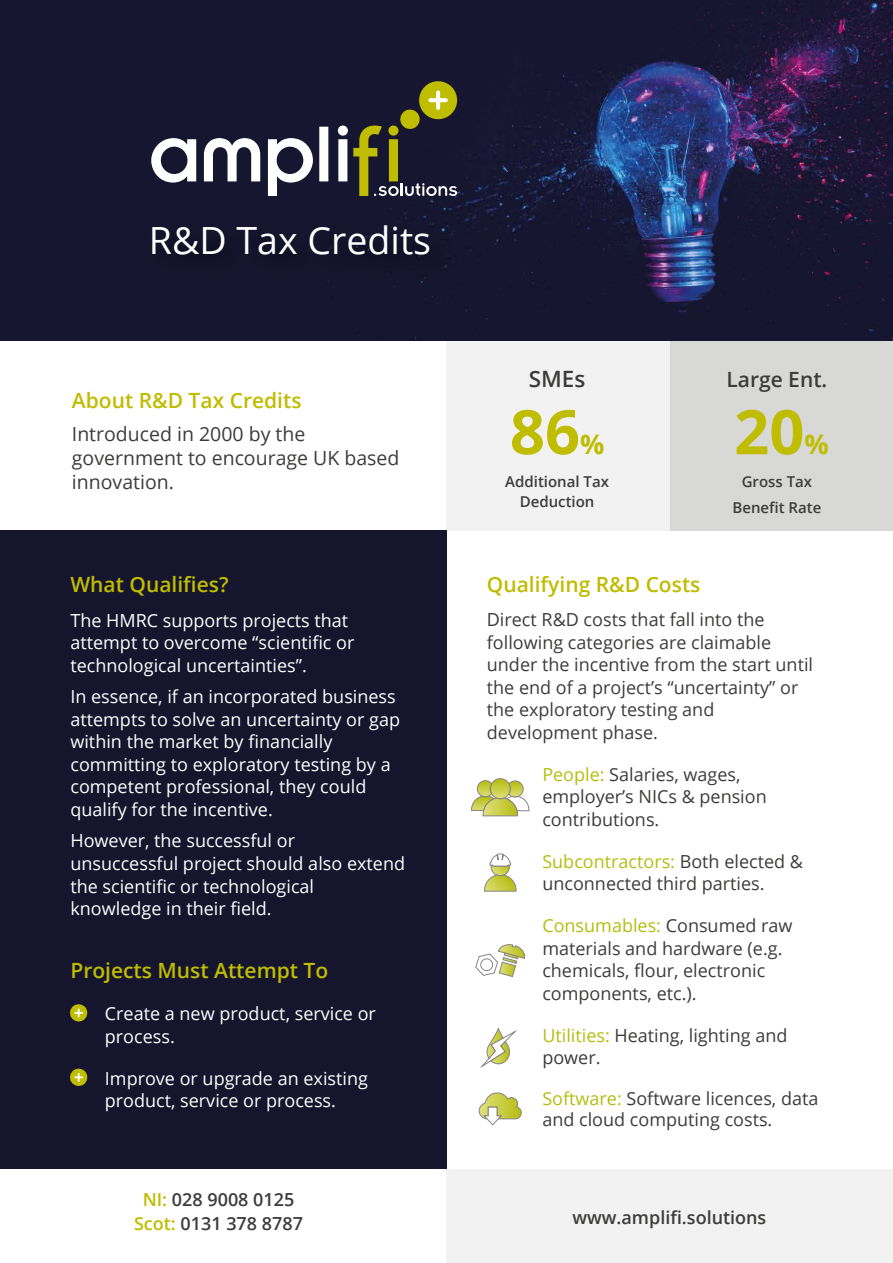
<style>
.page{position:relative;width:893px;height:1263px;background:#fff}
.page>*{position:absolute;margin:0;border:0;box-sizing:border-box;transform-origin:0 0}
.t1{font:700 61.5px "Open Sans";color:#c0bc00}
.t2{font:37.5px "Open Sans";color:#fff}
.t3{font:700 27px "Open Sans";color:#c0bc00}
.t4{font:600 22.5px "Open Sans";color:#3c3c3b}
.t5{font:600 21px "Open Sans";color:#c0bc00}
.t6{font:600 21px "Open Sans";color:#3c3c3b}
.t7{font:19.5px/24px "Open Sans";color:#3c3c3b}
.t8{font:18px/22.5px "Open Sans";color:#fff}
.t9{font:18px/22.5px "Open Sans";color:#3c3c3b}
.t10{font:600 18px/24px "Open Sans";color:#3c3c3b;text-align:center}
.t11{font:600 15px/25.5px "Open Sans";color:#3c3c3b;text-align:center}
.s1{color:#c0bc00}
.s2{color:#b4bd10}
</style>
<div class="page">
<div style="left:670px;top:340px;width:223px;height:191px;background:#d8d8d6"></div>
<div style="left:446px;top:340px;width:224px;height:191px;background:#f2f2f2"></div>
<img style="left:0;top:0;width:893px;height:341px">
<div style="left:0;top:531px;width:446px;height:638px;background:#15152d"></div>
<svg style="left:70px;top:1004px;width:18px;height:18px"></svg>
<svg style="left:70px;top:1068px;width:18px;height:18px"></svg>
<svg style="left:475px;top:944px;width:51px;height:33px"></svg>
<svg style="left:478px;top:1092px;width:44px;height:34px"></svg>
<div style="left:447px;top:1169px;width:446px;height:94px;background:#f2f2f2"></div>
<svg style="left:151px;top:138px;width:45px;height:45px"></svg>
<svg style="left:204px;top:138px;width:56px;height:43px"></svg>
<svg style="left:268px;top:138px;width:45px;height:58px"></svg>
<svg style="left:319px;top:127px;width:9px;height:54px"></svg>
<svg style="left:338px;top:79px;width:122px;height:117px"></svg>
<div style="left:0;top:208px;width:620px;height:120px;background:#161630"></div>
<svg style="left:484px;top:853px;width:33px;height:39px"></svg>
<svg style="left:480px;top:1028px;width:36px;height:40px"></svg>
<div style="left:490px;top:778px;width:21px;height:21px;border:1px solid #848484;border-radius:50%"></div>
<svg style="left:471px;top:780px;width:59px;height:37px"></svg>
<h2 class="t2" style="left:149px;top:214px;width:284px">R&amp;D Tax Credits</h2>
<p class="t5" style="left:72px;top:386px;width:231px">About R&amp;D Tax Credits</p>
<p class="t7" style="left:72px;top:421px;width:329px">Introduced in 2000 by the government to encourage UK based innovation.</p>
<p class="t5" style="left:70px;top:570px;width:160px">What Qualifies?</p>
<p class="t8" style="left:70px;top:609px;width:286px">The HMRC supports projects that attempt to overcome “scientific or technological uncertainties”.</p>
<p class="t8" style="left:70px;top:685px;width:331px">In essence, if an incorporated business attempts to solve an uncertainty or gap within the market by financially committing to exploratory testing by a competent professional, they could qualify for the incentive.</p>
<p class="t8" style="left:70px;top:829px;width:336px">However, the successful or unsuccessful project should also extend the scientific or technological knowledge in their field.</p>
<p class="t5" style="left:70px;top:956px;width:259px">Projects Must Attempt To</p>
<p class="t8" style="left:105px;top:1002px;width:272px">Create a new product, service or process.</p>
<p class="t8" style="left:105px;top:1067px;width:265px">Improve or upgrade an existing product, service or process.</p>
<p class="t10" style="left:134px;top:1187px;width:170px"><span class="s1">NI:</span> 028 9008 0125<br><span class="s1">Scot:</span> 0131 378 8787</p>
<p class="t4" style="left:529px;top:363px;width:58px">SMEs</p>
<p class="t6" style="left:726px;top:365px;width:102px">Large Ent.</p>
<h1 class="t1" style="left:510px;top:388px;width:72px">86</h1>
<h3 class="t3" style="left:580px;top:425px;width:26px">%</h3>
<h1 class="t1" style="left:734px;top:388px;width:72px">20</h1>
<h3 class="t3" style="left:804px;top:425px;width:26px">%</h3>
<p class="t11" style="left:505px;top:472px;width:105px;line-height:19.5px">Additional Tax<br>Deduction</p>
<p class="t11" style="left:732px;top:469px;width:90px">Gross Tax<br>Benefit Rate</p>
<p class="t5" style="left:487px;top:569px;width:215px">Qualifying R&amp;D Costs</p>
<p class="t9" style="left:487px;top:608px;width:328px">Direct R&amp;D costs that fall into the following categories are claimable under the incentive from the start until the end of a project’s “uncertainty” or the exploratory testing and development phase.</p>
<p class="t9" style="left:542px;top:762px;width:226px"><span class="s2">People:</span> Salaries, wages, employer’s NICs &amp; pension contributions.</p>
<p class="t9" style="left:542px;top:849px;width:262px"><span class="s2">Subcontractors:</span> Both elected &amp; unconnected third parties.</p>
<p class="t9" style="left:542px;top:914px;width:252px"><span class="s2">Consumables:</span> Consumed raw materials and hardware (e.g. chemicals, flour, electronic components, etc.).</p>
<p class="t9" style="left:542px;top:1023px;width:247px"><span class="s2">Utilities:</span> Heating, lighting and power.</p>
<p class="t9" style="left:542px;top:1087px;width:278px;line-height:21px"><span class="s2">Software:</span> Software licences, data and cloud computing costs.</p>
<p class="t10" style="left:572px;top:1205px;width:195px">www.amplifi.solutions</p>
</div>
